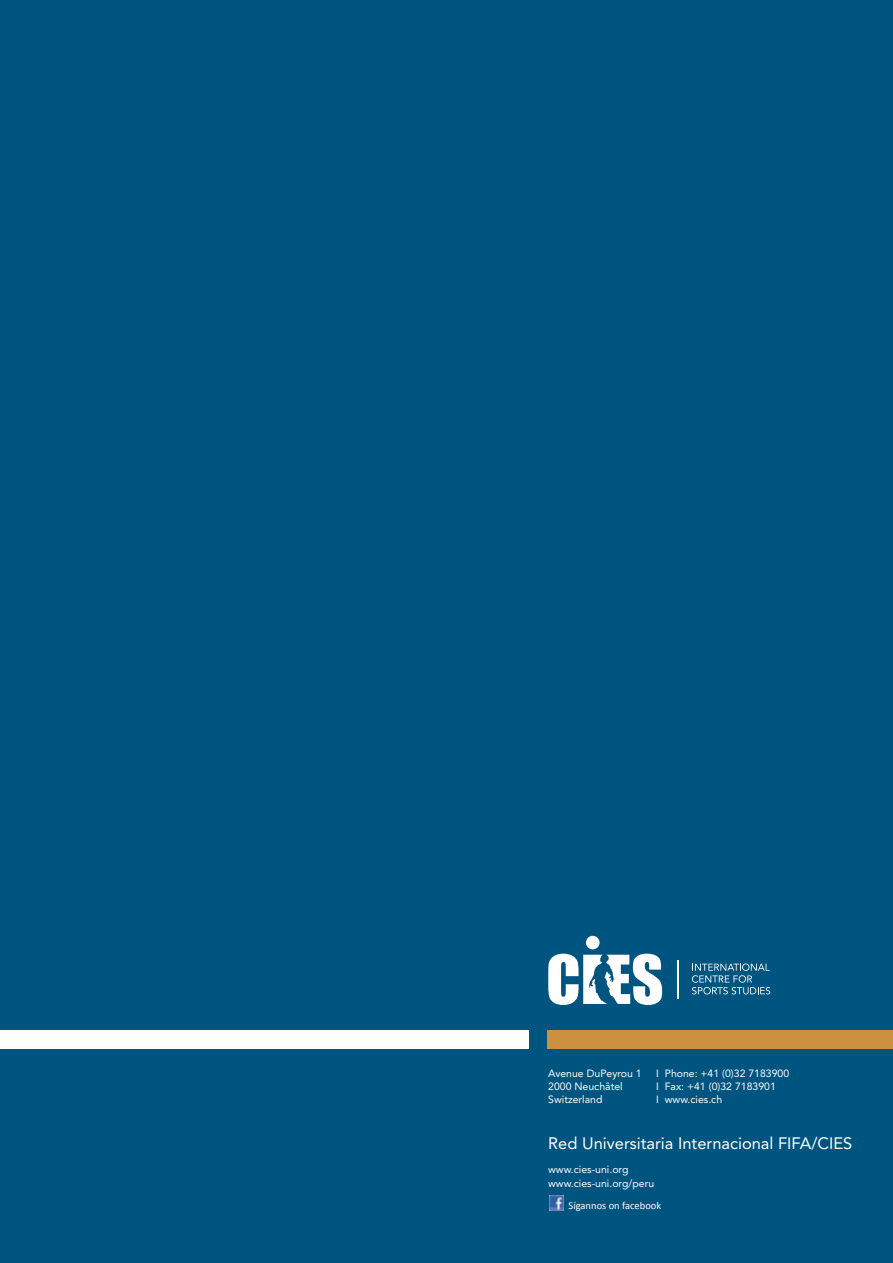
<style>
.page{position:relative;width:893px;height:1263px;background:#005480}
.page>*{position:absolute;margin:0;border:0;box-sizing:border-box;transform-origin:0 0}
.t1{font:16.5px "Avenir LT Std";color:#fff}
.t2{font:10.5px/13.5px "Avenir LT Std";color:#fff}
.t3{font:10.5px "Calibri";color:#fff}
</style>
<div class="page">
<svg style="left:548px;top:954px;width:114px;height:51px"></svg>
<div style="left:586px;top:936px;width:14px;height:13px;background:#fff;border-radius:50%"></div>
<svg style="left:692px;top:963px;width:78px;height:31px"></svg>
<hr style="left:677px;top:960px;width:2px;height:38px;background:#fff">
<div style="left:548px;top:1031px;width:345px;height:18px;background:#cd9040"></div>
<div style="left:0;top:1031px;width:528px;height:18px;background:#fff"></div>
<img style="left:549px;top:1196px;width:14px;height:14px">
<p class="t2" style="left:548px;top:1067px;width:95px">Avenue DuPeyrou 1</p>
<p class="t2" style="left:656px;top:1067px;width:135px">I Phone: +41 (0)32 7183900</p>
<p class="t2" style="left:548px;top:1080px;width:76px">2000 Neuchâtel</p>
<p class="t2" style="left:656px;top:1080px;width:121px">I Fax: +41 (0)32 7183901</p>
<p class="t2" style="left:548px;top:1092px;width:56px">Switzerland</p>
<p class="t2" style="left:656px;top:1092px;width:67px">I www.cies.ch</p>
<h1 class="t1" style="left:548px;top:1134px;width:306px">Red Universitaria Internacional FIFA/CIES</h1>
<p class="t2" style="left:548px;top:1163px;width:108px">www.cies-uni.org www.cies-uni.org/peru</p>
<p class="t3" style="left:569px;top:1199px;width:94px">Sígannos on facebook</p>
</div>
